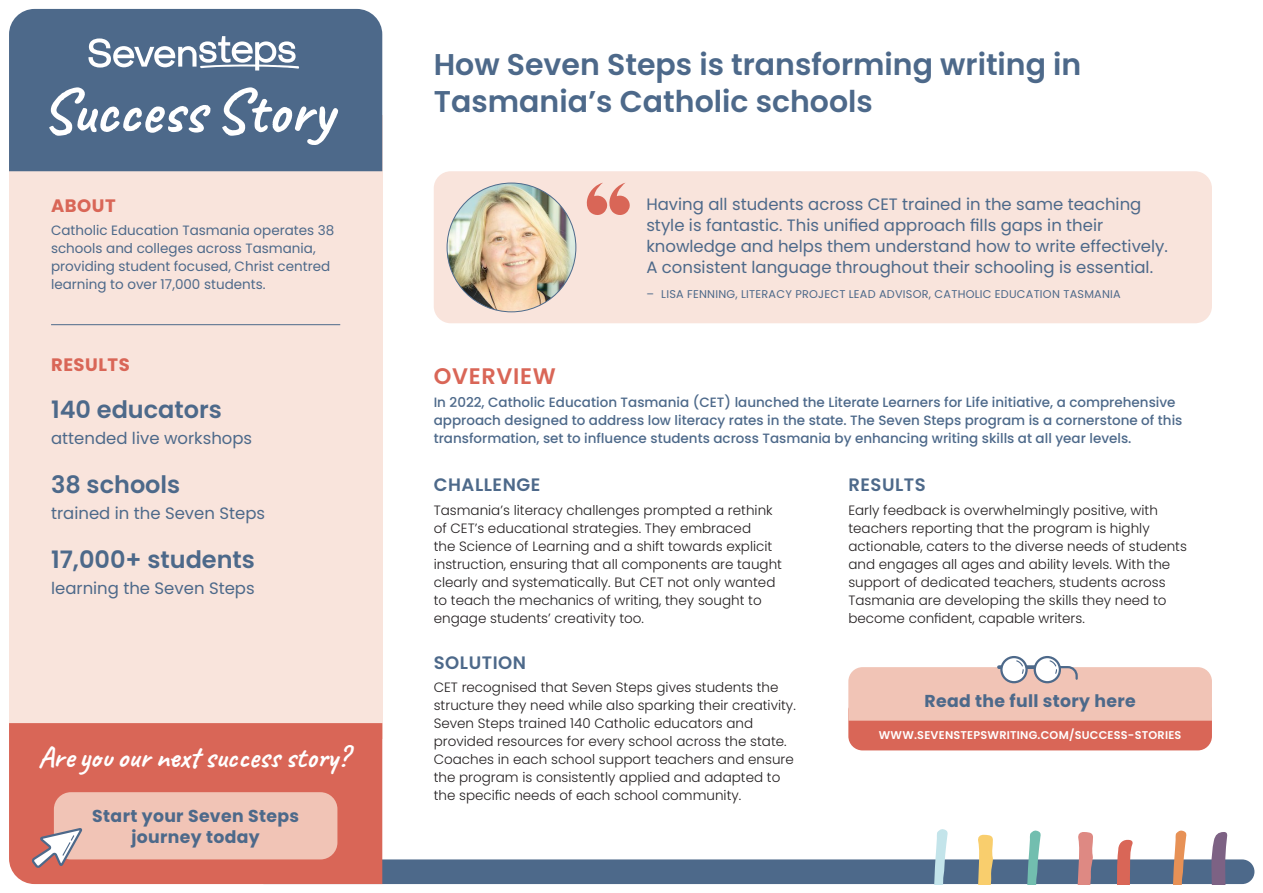
<style>
.page{position:relative;width:1263px;height:893px;background:#fff}
.page>*{position:absolute;margin:0;border:0;box-sizing:border-box;transform-origin:0 0}
.t1{font:700 63px "Caveat";color:#fff}
.Success_A_Head{font:600 30px/37.5px "Poppins";color:#4d698a}
.t2{font:700 30px "Caveat";color:#fff}
.Success_Result_LARGE{font:600 24px "Poppins";color:#4d698a}
.Success_B_Head__RED{font:600 22.5px "Poppins";letter-spacing:.03em;color:#d96657}
.Success_C_Head{font:600 18px "Poppins";letter-spacing:.03em;color:#4d698a}
.Success_D_Head__RED{font:700 18px "Poppins";letter-spacing:.03em;color:#d96657}
.t3{font:700 17.25px/21px "Poppins";letter-spacing:.02em;color:#4d698a;text-align:center}
.Success_Quote{font:16.5px/21px "Poppins";color:#4d698a}
.Success_Result_small{font:16.5px "Poppins";color:#4d698a}
.Success_Body{font:300 13.5px/18px "Poppins";color:#231f20}
.Success_Overview_Body{font:500 13.5px/18px "Poppins";color:#4d698a}
.Success_C_Head-2{font:300 13.5px/18px "Poppins";color:#231f20}
.Success_About{font:13.5px/18px "Poppins";color:#4d698a}
.Success_Quote_source{font:11.25px "Poppins";letter-spacing:.02em;color:#4d698a}
.Success_URL{font:600 11.25px "Poppins";letter-spacing:.02em;color:#fff}
</style>
<div class="page">
<div style="left:252px;top:859px;width:1002px;height:25px;background:#4d698a;border-radius:12px"></div>
<div style="left:9px;top:115px;width:373px;height:623px;background:#f9e4dc"></div>
<div style="left:9px;top:723px;width:373px;height:161px;background:#d96657"></div>
<div style="left:434px;top:171px;width:778px;height:152px;background:#f9e4dc;border-radius:17px"></div>
<div style="left:9px;top:9px;width:373px;height:162px;background:#4d698a"></div>
<svg style="left:973px;top:835px;width:20px;height:49px"></svg>
<svg style="left:1211px;top:832px;width:22px;height:52px"></svg>
<svg style="left:1070px;top:832px;width:23px;height:52px"></svg>
<svg style="left:1112px;top:839px;width:21px;height:45px"></svg>
<svg style="left:930px;top:829px;width:18px;height:55px"></svg>
<svg style="left:1023px;top:830px;width:18px;height:54px"></svg>
<svg style="left:1168px;top:830px;width:19px;height:54px"></svg>
<div style="left:1034px;top:656px;width:27px;height:27px;border:2px solid #4d698a;border-radius:50%"></div>
<div style="left:1000px;top:656px;width:28px;height:27px;border:2px solid #4d698a;border-radius:50%"></div>
<svg style="left:848px;top:659px;width:364px;height:91px;background:#e8ab9f"></svg>
<hr style="left:51px;top:324px;width:289px;height:1px;background:#4d698a">
<svg style="left:88px;top:36px;width:211px;height:35px"></svg>
<div style="left:54px;top:792px;width:283px;height:67px;background:#f1c4b6;border-radius:17px"></div>
<img style="left:447px;top:183px;width:129px;height:129px;border-radius:64px">
<svg style="left:586px;top:183px;width:44px;height:32px"></svg>
<svg style="left:30px;top:826px;width:54px;height:44px"></svg>
<p class="t1" style="left:41px;top:71px;width:293px">Success Story</p>
<p class="Success_D_Head__RED" style="left:51px;top:195px;width:66px">ABOUT</p>
<p class="Success_About" style="left:51px;top:222px;width:285px">Catholic Education Tasmania operates 38 schools and colleges across Tasmania, providing student focused, Christ centred learning to over 17,000 students.</p>
<p class="Success_D_Head__RED" style="left:51px;top:355px;width:80px">RESULTS</p>
<p class="Success_Result_LARGE" style="left:51px;top:396px;width:172px">140 educators</p>
<p class="Success_Result_small" style="left:51px;top:428px;width:203px">attended live workshops</p>
<p class="Success_Result_LARGE" style="left:51px;top:471px;width:131px">38 schools</p>
<p class="Success_Result_small" style="left:51px;top:503px;width:216px">trained in the Seven Steps</p>
<p class="Success_Result_LARGE" style="left:51px;top:546px;width:205px">17,000+ students</p>
<p class="Success_Result_small" style="left:51px;top:578px;width:205px">learning the Seven Steps</p>
<p class="t2" style="left:38px;top:738px;width:312px">Are you our next success story?</p>
<p class="t3" style="left:92px;top:806px;width:208px">Start your Seven Steps journey today</p>
<p class="Success_A_Head" style="left:434px;top:46px;width:649px">How Seven Steps is transforming writing in<br>Tasmania’s Catholic schools</p>
<p class="Success_Quote" style="left:646px;top:194px;width:523px">Having all students across CET trained in the same teaching style is fantastic. This unified approach fills gaps in their knowledge and helps them understand how to write effectively.<br>A consistent language throughout their schooling is essential.</p>
<p class="Success_Quote_source" style="left:646px;top:288px;width:476px">– LISA FENNING, LITERACY PROJECT LEAD ADVISOR, CATHOLIC EDUCATION TASMANIA</p>
<p class="Success_B_Head__RED" style="left:434px;top:363px;width:124px">OVERVIEW</p>
<p class="Success_Overview_Body" style="left:434px;top:394px;width:750px">In 2022, Catholic Education Tasmania (CET) launched the Literate Learners for Life initiative, a comprehensive approach designed to address low literacy rates in the state. The Seven Steps program is a cornerstone of this transformation, set to influence students across Tasmania by enhancing writing skills at all year levels.</p>
<p class="Success_C_Head" style="left:434px;top:474px;width:108px">CHALLENGE</p>
<p class="Success_Body" style="left:434px;top:501px;width:350px">Tasmania’s literacy challenges prompted a rethink of CET’s educational strategies. They embraced<br>the Science of Learning and a shift towards explicit instruction, ensuring that all components are taught clearly and systematically. But CET not only wanted to teach the mechanics of writing, they sought to engage students’ creativity too.</p>
<p class="Success_C_Head" style="left:434px;top:652px;width:94px">SOLUTION</p>
<p class="Success_Body" style="left:434px;top:679px;width:363px">CET recognised that Seven Steps gives students the structure they need while also sparking their creativity.<br>Seven Steps trained 140 Catholic educators and provided resources for every school across the state.<br>Coaches in each school support teachers and ensure the program is consistently applied and adapted to the specific needs of each school community.</p>
<p class="Success_C_Head" style="left:848px;top:474px;width:79px">RESULTS</p>
<p class="Success_C_Head-2" style="left:848px;top:501px;width:340px">Early feedback is overwhelmingly positive, with teachers reporting that the program is highly actionable, caters to the diverse needs of students and engages all ages and ability levels. With the support of dedicated teachers, students across Tasmania are developing the skills they need to become confident, capable writers.</p>
<p class="t3" style="left:924px;top:691px;width:213px">Read the full story here</p>
<p class="Success_URL" style="left:879px;top:729px;width:304px">WWW.SEVENSTEPSWRITING.COM/SUCCESS-STORIES</p>
</div>
